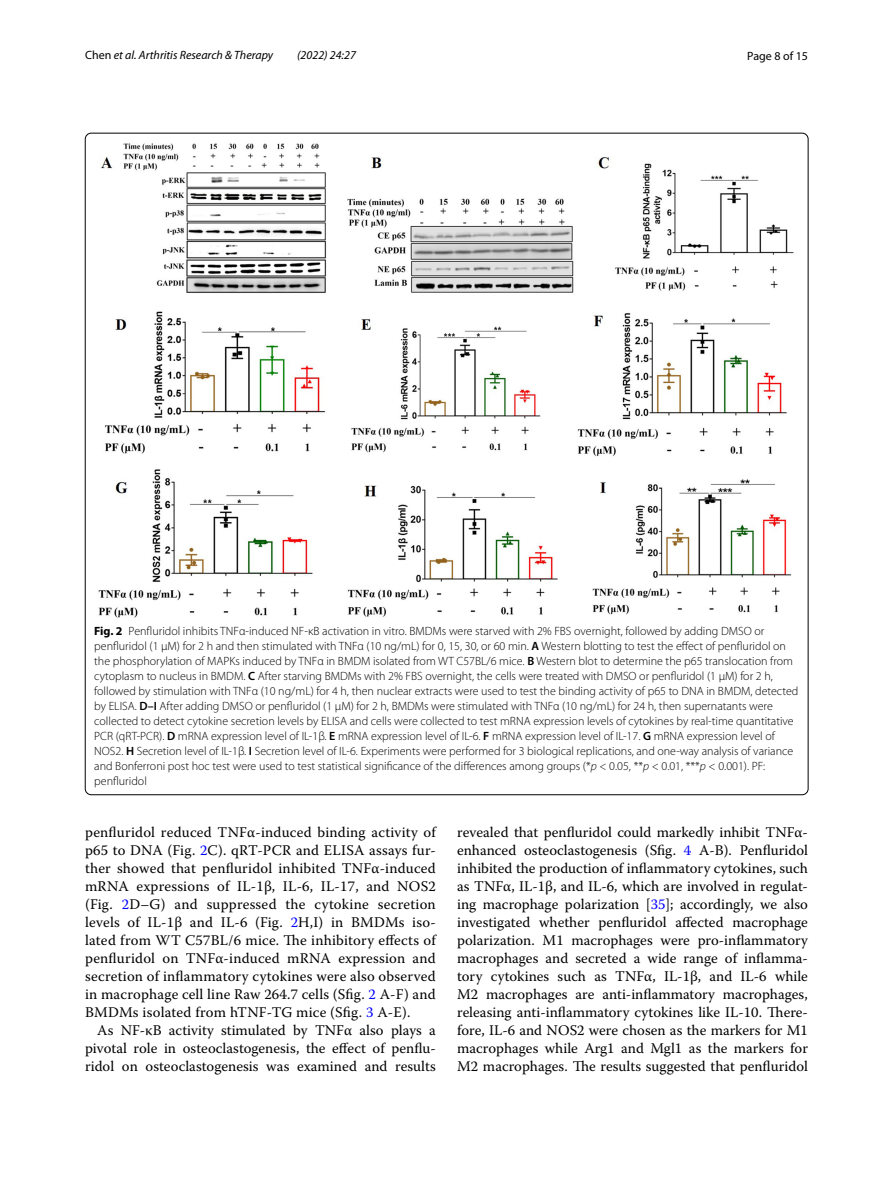
<style>
.page{position:relative;width:893px;height:1187px;background:#fff}
.page>*{position:absolute;margin:0;border:0;box-sizing:border-box;transform-origin:0 0}
.t1{font:14.7px/18px "Warnock Pro";color:#000;text-align:justify}
.t2{font:300 12px/15px "Myriad Pro";color:#000}
.t3{font:italic 12px "Myriad Pro";color:#000}
.t4{font:12px "Myriad Pro";color:#000}
.s1{font-style:normal}
.s2{font-weight:700}
.s3{font-weight:600}
.s4{font-style:italic}
.s5{color:#00f}
</style>
<div class="page">
<img style="left:98px;top:143px;width:696px;height:475px">
<p class="t3" style="left:85px;top:48px;width:190px"><span class="s1">Chen</span> et al. Arthritis Research &amp; Therapy</p>
<p class="t3" style="left:297px;top:48px;width:60px">(2022) 24:27</p>
<p class="t4" style="left:747px;top:48px;width:62px">Page 8 of 15</p>
<p class="t2" style="left:94px;top:623px;width:706px"><span class="s2">Fig. 2</span> Penfluridol inhibits TNFα-induced NF-κB activation in vitro. BMDMs were starved with 2% FBS overnight, followed by adding DMSO or penfluridol (1 μM) for 2 h and then stimulated with TNFα (10 ng/mL) for 0, 15, 30, or 60 min. <span class="s3">A</span> Western blotting to test the effect of penfluridol on the phosphorylation of MAPKs induced by TNFα in BMDM isolated from WT C57BL/6 mice. <span class="s3">B</span> Western blot to determine the p65 translocation from cytoplasm to nucleus in BMDM. <span class="s3">C</span> After starving BMDMs with 2% FBS overnight, the cells were treated with DMSO or penfluridol (1 μM) for 2 h, followed by stimulation with TNFα (10 ng/mL) for 4 h, then nuclear extracts were used to test the binding activity of p65 to DNA in BMDM, detected by ELISA. <span class="s3">D–I</span> After adding DMSO or penfluridol (1 μM) for 2 h, BMDMs were stimulated with TNFα (10 ng/mL) for 24 h, then supernatants were collected to detect cytokine secretion levels by ELISA and cells were collected to test mRNA expression levels of cytokines by real-time quantitative PCR (qRT-PCR). <span class="s3">D</span> mRNA expression level of IL-1β. <span class="s3">E</span> mRNA expression level of IL-6. <span class="s3">F</span> mRNA expression level of IL-17. <span class="s3">G</span> mRNA expression level of NOS2. <span class="s3">H</span> Secretion level of IL-1β. <span class="s3">I</span> Secretion level of IL-6. Experiments were performed for 3 biological replications, and one-way analysis of variance and Bonferroni post hoc test were used to test statistical significance of the differences among groups (*<span class="s4">p</span> &lt; 0.05, **<span class="s4">p</span> &lt; 0.01, ***<span class="s4">p</span> &lt; 0.001). PF: penfluridol</p>
<p class="t1" style="left:85px;top:822px;width:352px">penfluridol reduced TNFα-induced binding activity of p65 to DNA (Fig. <span class="s5">2</span>C). qRT-PCR and ELISA assays fur&shy;ther showed that penfluridol inhibited TNFα-induced mRNA expressions of IL-1β, IL-6, IL-17, and NOS2 (Fig. <span class="s5">2</span>D–G) and suppressed the cytokine secretion levels of IL-1β and IL-6 (Fig. <span class="s5">2</span>H,I) in BMDMs iso&shy;lated from WT C57BL/6 mice. The inhibitory effects of penfluridol on TNFα-induced mRNA expression and secretion of inflammatory cytokines were also observed in macrophage cell line Raw 264.7 cells (Sfig. <span class="s5">2</span> A-F) and BMDMs isolated from hTNF-TG mice (Sfig. <span class="s5">3</span> A-E).</p>
<p class="t1" style="left:85px;top:1020px;width:352px;text-indent:12px">As NF-κB activity stimulated by TNFα also plays a pivotal role in osteoclastogenesis, the effect of penflu&shy;ridol on osteoclastogenesis was examined and results</p>
<p class="t1" style="left:457px;top:822px;width:352px">revealed that penfluridol could markedly inhibit TNFα&shy;enhanced osteoclastogenesis (Sfig. <span class="s5">4</span> A-B). Penfluridol inhibited the production of inflammatory cytokines, such as TNFα, IL-1β, and IL-6, which are involved in regulat&shy;ing macrophage polarization [<span class="s5">35</span>]; accordingly, we also investigated whether penfluridol affected macrophage polarization. M1 macrophages were pro-inflammatory macrophages and secreted a wide range of inflamma&shy;tory cytokines such as TNFα, IL-1β, and IL-6 while M2 macrophages are anti-inflammatory macrophages, releasing anti-inflammatory cytokines like IL-10. There&shy;fore, IL-6 and NOS2 were chosen as the markers for M1 macrophages while Arg1 and Mgl1 as the markers for M2 macrophages. The results suggested that penfluridol</p>
</div>
